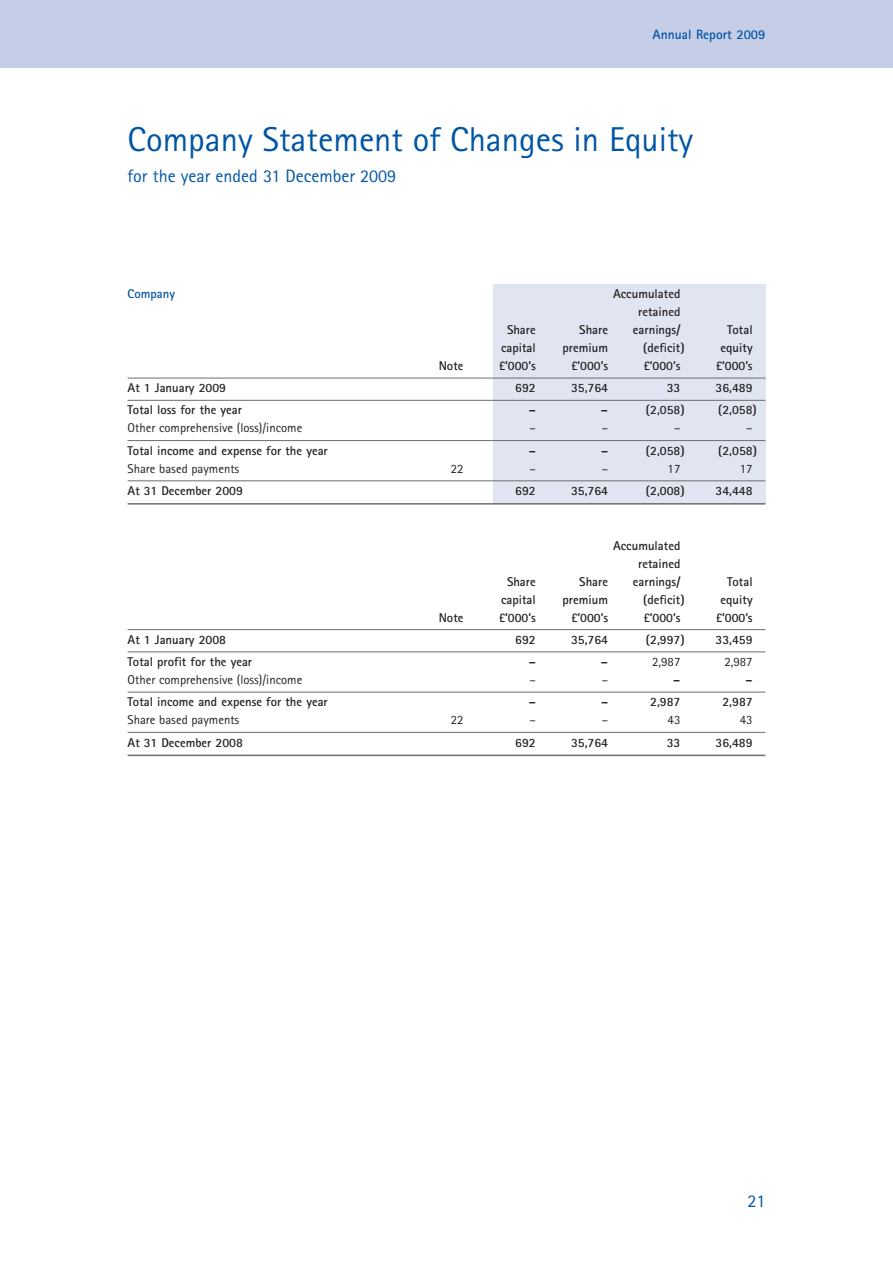
<style>
.page{position:relative;width:893px;height:1263px;background:#fff}
.page>*{position:absolute;margin:0;border:0;box-sizing:border-box;transform-origin:0 0}
.t1{font:34.5px "Rotis Sans Serif";color:#0155a5}
.t2{font:18px "Rotis Sans Serif";color:#0155a5}
.t3{font:700 13.5px "Rotis Sans Serif";color:#0155a5}
.t4{font:700 12.75px/18px "Rotis Sans Serif";color:#231f20;text-align:right}
.t5{font:12.75px "Rotis Sans Serif";color:#231f20}
.t6{font:700 12.75px "Rotis Sans Serif";color:#0155a5}
</style>
<div class="page">
<div style="left:0;top:0;width:893px;height:68px;background:#c6cde7"></div>
<div style="left:493px;top:285px;width:272px;height:219px;background:#e1e5f2"></div>
<hr style="left:128px;top:378px;width:637px;height:1px;background:#6c6d70">
<hr style="left:128px;top:400px;width:637px;height:1px;background:#6c6d70">
<hr style="left:128px;top:440px;width:637px;height:1px;background:#6c6d70">
<hr style="left:128px;top:480px;width:637px;height:1px;background:#6c6d70">
<hr style="left:128px;top:503px;width:637px;height:2px;background:#6c6d70">
<hr style="left:128px;top:629px;width:637px;height:1px;background:#6c6d70">
<hr style="left:128px;top:651px;width:637px;height:1px;background:#6c6d70">
<hr style="left:128px;top:692px;width:637px;height:1px;background:#6c6d70">
<hr style="left:128px;top:732px;width:637px;height:1px;background:#6c6d70">
<hr style="left:128px;top:755px;width:637px;height:1px;background:#6c6d70">
<p class="t3" style="left:653px;top:30px;width:114px">Annual Report 2009</p>
<p class="t1" style="left:128px;top:127px;width:567px">Company Statement of Changes in Equity</p>
<p class="t2" style="left:128px;top:169px;width:270px">for the year ended 31 December 2009</p>
<p class="t6" style="left:128px;top:289px;width:49px">Company</p>
<p class="t4" style="left:613px;top:286px;width:69px">Accumulated retained</p>
<p class="t4" style="left:507px;top:322px;width:30px">Share</p>
<p class="t4" style="left:579px;top:322px;width:30px">Share</p>
<p class="t4" style="left:633px;top:322px;width:49px">earnings/</p>
<p class="t4" style="left:727px;top:322px;width:27px">Total</p>
<p class="t4" style="left:501px;top:340px;width:36px">capital</p>
<p class="t4" style="left:562px;top:340px;width:47px">premium</p>
<p class="t4" style="left:643px;top:340px;width:43px">(deficit)</p>
<p class="t4" style="left:721px;top:340px;width:34px">equity</p>
<p class="t4" style="left:439px;top:358px;width:26px">Note</p>
<p class="t4" style="left:499px;top:358px;width:38px">£’000’s</p>
<p class="t4" style="left:571px;top:358px;width:38px">£’000’s</p>
<p class="t4" style="left:644px;top:358px;width:38px">£’000’s</p>
<p class="t4" style="left:716px;top:358px;width:38px">£’000’s</p>
<p class="t4" style="left:128px;top:380px;width:100px">At 1 January 2009</p>
<p class="t4" style="left:515px;top:380px;width:22px">692</p>
<p class="t4" style="left:571px;top:380px;width:39px">35,764</p>
<p class="t4" style="left:667px;top:380px;width:15px">33</p>
<p class="t4" style="left:716px;top:380px;width:39px">36,489</p>
<p class="t4" style="left:128px;top:402px;width:116px">Total loss for the year</p>
<p class="t4" style="left:529px;top:402px;width:9px">–</p>
<p class="t4" style="left:601px;top:402px;width:9px">–</p>
<p class="t4" style="left:646px;top:402px;width:40px">(2,058)</p>
<p class="t4" style="left:718px;top:402px;width:40px">(2,058)</p>
<p class="t5" style="left:128px;top:423px;width:176px">Other comprehensive (loss)/income</p>
<p class="t5" style="left:529px;top:423px;width:8px">–</p>
<p class="t5" style="left:602px;top:423px;width:8px">–</p>
<p class="t5" style="left:674px;top:423px;width:8px">–</p>
<p class="t5" style="left:746px;top:423px;width:8px">–</p>
<p class="t4" style="left:128px;top:443px;width:202px">Total income and expense for the year</p>
<p class="t4" style="left:529px;top:443px;width:9px">–</p>
<p class="t4" style="left:601px;top:443px;width:9px">–</p>
<p class="t4" style="left:646px;top:443px;width:40px">(2,058)</p>
<p class="t4" style="left:718px;top:443px;width:40px">(2,058)</p>
<p class="t5" style="left:128px;top:464px;width:113px">Share based payments</p>
<p class="t5" style="left:451px;top:464px;width:14px">22</p>
<p class="t5" style="left:529px;top:464px;width:8px">–</p>
<p class="t5" style="left:602px;top:464px;width:8px">–</p>
<p class="t5" style="left:668px;top:464px;width:14px">17</p>
<p class="t5" style="left:740px;top:464px;width:14px">17</p>
<p class="t4" style="left:128px;top:483px;width:117px">At 31 December 2009</p>
<p class="t4" style="left:515px;top:483px;width:22px">692</p>
<p class="t4" style="left:571px;top:483px;width:39px">35,764</p>
<p class="t4" style="left:646px;top:483px;width:40px">(2,008)</p>
<p class="t4" style="left:716px;top:483px;width:39px">34,448</p>
<p class="t4" style="left:613px;top:537px;width:69px">Accumulated retained</p>
<p class="t4" style="left:507px;top:573px;width:30px">Share</p>
<p class="t4" style="left:579px;top:573px;width:30px">Share</p>
<p class="t4" style="left:633px;top:573px;width:49px">earnings/</p>
<p class="t4" style="left:727px;top:573px;width:27px">Total</p>
<p class="t4" style="left:501px;top:591px;width:36px">capital</p>
<p class="t4" style="left:562px;top:591px;width:47px">premium</p>
<p class="t4" style="left:643px;top:591px;width:43px">(deficit)</p>
<p class="t4" style="left:721px;top:591px;width:34px">equity</p>
<p class="t4" style="left:439px;top:609px;width:26px">Note</p>
<p class="t4" style="left:499px;top:609px;width:38px">£’000’s</p>
<p class="t4" style="left:571px;top:609px;width:38px">£’000’s</p>
<p class="t4" style="left:644px;top:609px;width:38px">£’000’s</p>
<p class="t4" style="left:716px;top:609px;width:38px">£’000’s</p>
<p class="t4" style="left:128px;top:632px;width:100px">At 1 January 2008</p>
<p class="t4" style="left:515px;top:632px;width:22px">692</p>
<p class="t4" style="left:571px;top:632px;width:39px">35,764</p>
<p class="t4" style="left:646px;top:632px;width:40px">(2,997)</p>
<p class="t4" style="left:716px;top:632px;width:39px">33,459</p>
<p class="t4" style="left:128px;top:654px;width:126px">Total profit for the year</p>
<p class="t4" style="left:529px;top:654px;width:9px">–</p>
<p class="t4" style="left:601px;top:654px;width:9px">–</p>
<p class="t5" style="left:652px;top:657px;width:30px">2,987</p>
<p class="t5" style="left:725px;top:657px;width:30px">2,987</p>
<p class="t5" style="left:128px;top:675px;width:176px">Other comprehensive (loss)/income</p>
<p class="t5" style="left:529px;top:675px;width:8px">–</p>
<p class="t5" style="left:602px;top:675px;width:8px">–</p>
<p class="t4" style="left:673px;top:672px;width:9px">–</p>
<p class="t4" style="left:746px;top:672px;width:9px">–</p>
<p class="t4" style="left:128px;top:694px;width:202px">Total income and expense for the year</p>
<p class="t4" style="left:529px;top:694px;width:9px">–</p>
<p class="t4" style="left:601px;top:694px;width:9px">–</p>
<p class="t4" style="left:650px;top:694px;width:32px">2,987</p>
<p class="t4" style="left:722px;top:694px;width:32px">2,987</p>
<p class="t5" style="left:128px;top:715px;width:113px">Share based payments</p>
<p class="t5" style="left:451px;top:715px;width:14px">22</p>
<p class="t5" style="left:529px;top:715px;width:8px">–</p>
<p class="t5" style="left:602px;top:715px;width:8px">–</p>
<p class="t5" style="left:668px;top:715px;width:14px">43</p>
<p class="t5" style="left:740px;top:715px;width:14px">43</p>
<p class="t4" style="left:128px;top:734px;width:117px">At 31 December 2008</p>
<p class="t4" style="left:515px;top:734px;width:22px">692</p>
<p class="t4" style="left:571px;top:734px;width:39px">35,764</p>
<p class="t4" style="left:667px;top:734px;width:15px">33</p>
<p class="t4" style="left:716px;top:734px;width:39px">36,489</p>
<p class="t2" style="left:747px;top:1194px;width:19px">21</p>
</div>
